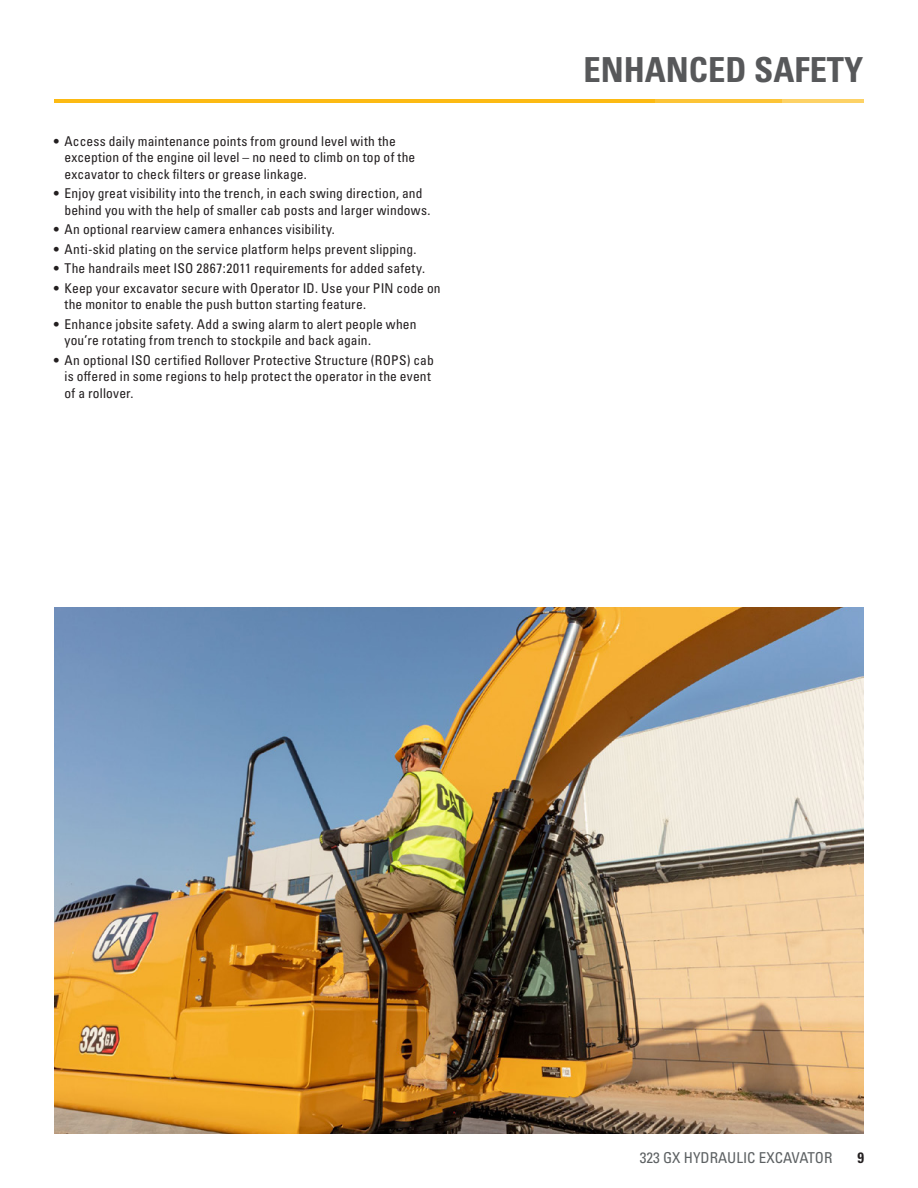
<style>
.page{position:relative;width:918px;height:1188px;background:#fff}
.page>*{position:absolute;margin:0;border:0;box-sizing:border-box;transform-origin:0 0}
.t1{font:34.5px "Univers LTCYR 67 Bold Cond";color:#57585a}
.t2{font:condensed 15px "Univers LTCYR 57";color:#5d6163}
.t3{font:15px "Univers LTCYR 67 Bold Cond";color:#231f20}
.t4{font:condensed 13.5px/16.5px "Univers LTCYR 57";letter-spacing:.015em;color:#231f20}
</style>
<div class="page">
<hr style="left:54px;top:99px;width:601px;height:4px;background:#fcba13">
<hr style="left:654px;top:99px;width:128px;height:4px;background:#fcc437">
<hr style="left:782px;top:99px;width:81px;height:4px;background:#fdd266">
<img style="left:54px;top:608px;width:809px;height:526px">
<p class="t4" style="left:65px;top:132px;width:352px;text-indent:-11px">• Access daily maintenance points from ground level with the exception of the engine oil level – no need to climb on top of the excavator to check filters or grease linkage.</p>
<p class="t4" style="left:65px;top:185px;width:367px;text-indent:-11px">• Enjoy great visibility into the trench, in each swing direction, and behind you with the help of smaller cab posts and larger windows.</p>
<p class="t4" style="left:54px;top:221px;width:282px">• An optional rearview camera enhances visibility.</p>
<p class="t4" style="left:54px;top:240px;width:364px">• Anti-skid plating on the service platform helps prevent slipping.</p>
<p class="t4" style="left:54px;top:260px;width:373px">• The handrails meet ISO 2867:2011 requirements for added safety.</p>
<p class="t4" style="left:65px;top:279px;width:378px;text-indent:-11px">• Keep your excavator secure with Operator ID. Use your PIN code on the monitor to enable the push button starting feature.</p>
<p class="t4" style="left:65px;top:315px;width:354px;text-indent:-11px">• Enhance jobsite safety. Add a swing alarm to alert people when you’re rotating from trench to stockpile and back again.</p>
<p class="t4" style="left:65px;top:351px;width:371px;text-indent:-11px">• An optional ISO certified Rollover Protective Structure (ROPS) cab is offered in some regions to help protect the operator in the event of a rollover.</p>
<h1 class="t1" style="left:584px;top:48px;width:281px">ENHANCED SAFETY</h1>
<p class="t2" style="left:640px;top:1148px;width:194px">323 GX HYDRAULIC EXCAVATOR</p>
<p class="t3" style="left:857px;top:1148px;width:8px">9</p>
</div>
